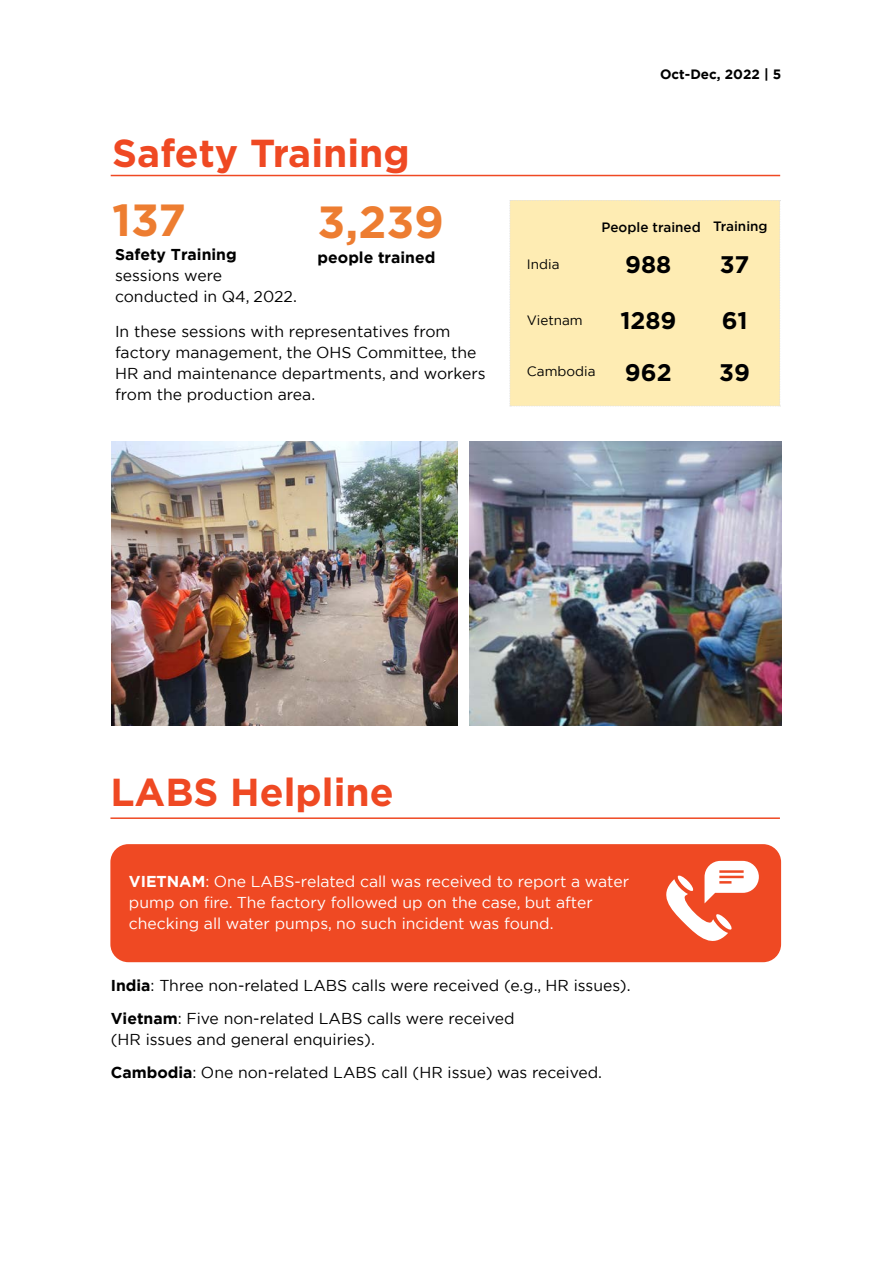
<style>
.page{position:relative;width:893px;height:1263px;background:#fff}
.page>*{position:absolute;margin:0;border:0;box-sizing:border-box;transform-origin:0 0}
.t1{font:700 45px "Gotham";letter-spacing:-.005em;color:#ed7d31}
.t2{font:700 39px "Gotham";color:#ef4923}
.t3{font:700 24px "Gotham";color:#000}
.t4{font:15.75px/21px "Gotham";color:#000}
.t5{font:15.75px/21px "Gotham";color:#fff}
.t6{font:700 15.75px "Gotham";color:#000}
.t7{font:500 13.5px "Gotham";color:#000}
.t8{font:13.5px "Gotham";color:#000}
.t9{font:700 13.5px "Gotham";color:#000}
.s1{font-weight:700}
</style>
<div class="page">
<div style="left:509px;top:200px;width:272px;height:207px;background:#feecb3"></div>
<hr style="left:111px;top:175px;width:669px;height:1px;background:#ef4923">
<img style="left:112px;top:441px;width:345px;height:285px">
<img style="left:470px;top:441px;width:311px;height:285px">
<hr style="left:110px;top:817px;width:670px;height:2px;background:#ef4923">
<div style="left:110px;top:844px;width:671px;height:118px;background:#ef4923;border-radius:18px"></div>
<svg style="left:666px;top:861px;width:93px;height:80px"></svg>
<h2 class="t2" style="left:112px;top:128px;width:299px">Safety Training</h2>
<h1 class="t1" style="left:112px;top:190px;width:75px">137</h1>
<h1 class="t1" style="left:318px;top:193px;width:128px">3,239</h1>
<p class="t6" style="left:115px;top:245px;width:123px">Safety Training</p>
<p class="t4" style="left:115px;top:265px;width:183px">sessions were conducted in Q4, 2022.</p>
<p class="t6" style="left:318px;top:249px;width:119px">people trained</p>
<p class="t4" style="left:115px;top:320px;width:372px">In these sessions with representatives from factory management, the OHS Committee, the HR and maintenance departments, and workers from the production area.</p>
<p class="t9" style="left:660px;top:66px;width:123px">Oct-Dec, 2022 | 5</p>
<p class="t7" style="left:601px;top:218px;width:168px">People trained Training</p>
<p class="t8" style="left:527px;top:256px;width:34px">India</p>
<p class="t8" style="left:527px;top:311px;width:57px">Vietnam</p>
<p class="t8" style="left:527px;top:363px;width:70px">Cambodia</p>
<h3 class="t3" style="left:625px;top:249px;width:48px">988</h3>
<h3 class="t3" style="left:720px;top:249px;width:31px">37</h3>
<h3 class="t3" style="left:620px;top:304px;width:57px">1289</h3>
<h3 class="t3" style="left:722px;top:304px;width:27px">61</h3>
<h3 class="t3" style="left:625px;top:357px;width:48px">962</h3>
<h3 class="t3" style="left:719px;top:357px;width:32px">39</h3>
<h2 class="t2" style="left:110px;top:766px;width:285px">LABS Helpline</h2>
<p class="t5" style="left:129px;top:870px;width:502px"><span class="s1">VIETNAM</span>: One LABS-related call was received to report a water pump on fire. The factory followed up on the case, but after checking all water pumps, no such incident was found.</p>
<p class="t4" style="left:111px;top:969px;width:521px;line-height:33px"><span class="s1">India</span>: Three non-related LABS calls were received (e.g., HR issues).<br><span class="s1">Vietnam</span>: Five non-related LABS calls were received</p>
<p class="t4" style="left:111px;top:1023px;width:493px;line-height:33px">(HR issues and general enquiries).<br><span class="s1">Cambodia</span>: One non-related LABS call (HR issue) was received.</p>
</div>
